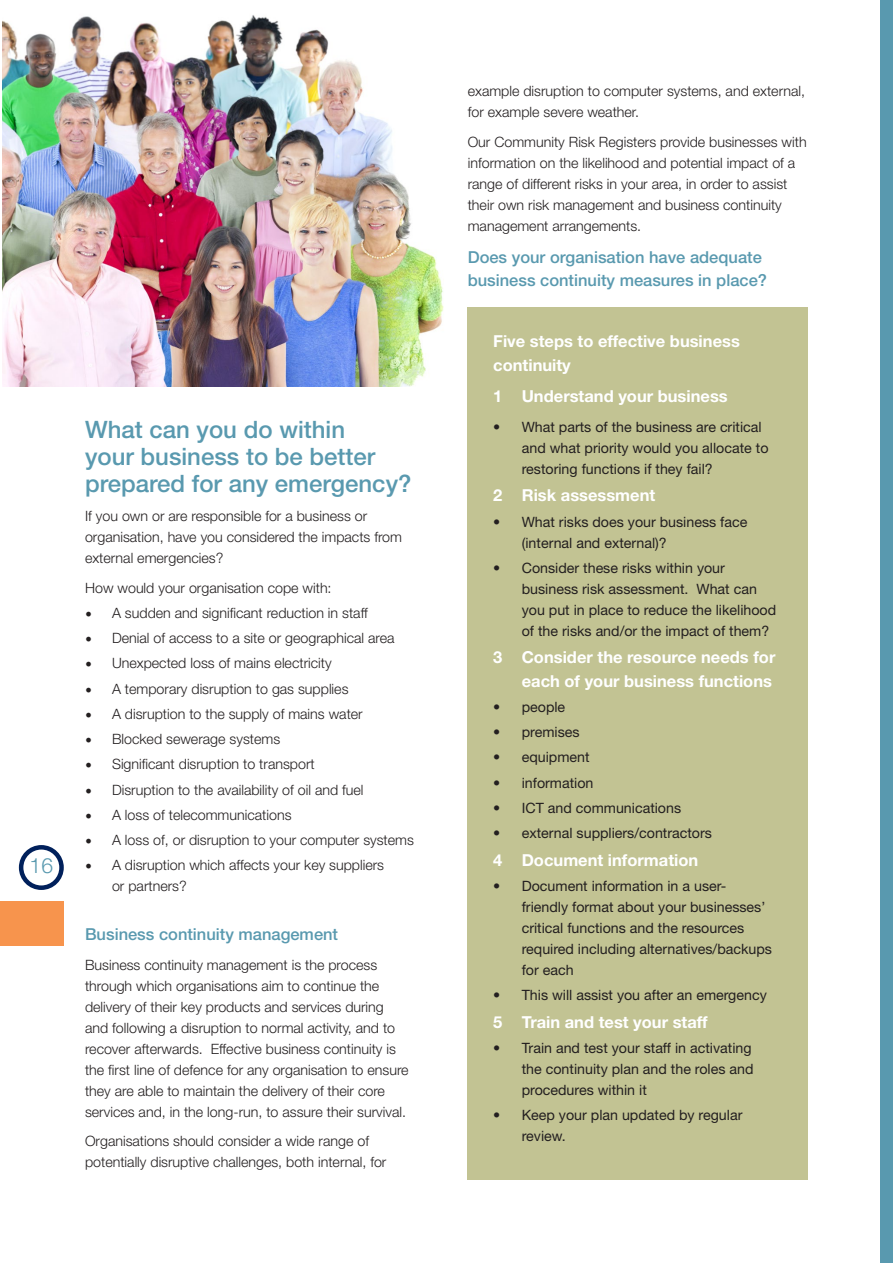
<style>
.page{position:relative;width:893px;height:1263px;background:#fff}
.page>*{position:absolute;margin:0;border:0;box-sizing:border-box;transform-origin:0 0}
.t1{font:500 24px/27px "Helvetica Neue LT";color:#5999af}
.t2{font:300 21px "Helvetica Neue LT";color:#5999af}
.t3{font:700 16.5px/23.2px "Helvetica Neue LT";color:#fff}
.t4{font:500 16.5px/23.2px "Helvetica Neue LT";color:#5999af}
.t5{font:300 14.25px/21px "Helvetica Neue LT";color:#231f20}
.t6{font:14.25px/21px "Helvetica Neue LT";color:#231f20}
.s1{font-family:"Minion Pro";font-weight:400;font-size:18px}
</style>
<div class="page">
<svg style="left:21px;top:847px;width:41px;height:41px"></svg>
<div style="left:19px;top:845px;width:45px;height:45px;border:4px solid #00205b;border-radius:50%"></div>
<div style="left:468px;top:307px;width:340px;height:873px;background:#c2c393"></div>
<img style="left:2px;top:15px;width:442px;height:372px">
<div style="left:0;top:901px;width:64px;height:45px;background:#f7944d"></div>
<div style="left:880px;top:0;width:13px;height:1263px;background:#5999af"></div>
<h2 class="t2" style="left:30px;top:853px;width:25px">16</h2>
<h1 class="t1" style="left:85px;top:415px;width:328px">What can you do within<br>your business to be better prepared for any emergency?</h1>
<p class="t5" style="left:85px;top:505px;width:319px">If you own or are responsible for a business or organisation, have you considered the impacts from external emergencies?</p>
<p class="t5" style="left:85px;top:577px;width:248px">How would your organisation cope with:</p>
<p class="t5" style="left:85px;top:602px;width:284px"><span class="s1">•</span> A sudden and significant reduction in staff</p>
<p class="t5" style="left:85px;top:627px;width:311px"><span class="s1">•</span> Denial of access to a site or geographical area</p>
<p class="t5" style="left:85px;top:652px;width:248px"><span class="s1">•</span> Unexpected loss of mains electricity</p>
<p class="t5" style="left:85px;top:678px;width:265px"><span class="s1">•</span> A temporary disruption to gas supplies</p>
<p class="t5" style="left:85px;top:703px;width:279px"><span class="s1">•</span> A disruption to the supply of mains water</p>
<p class="t5" style="left:85px;top:728px;width:197px"><span class="s1">•</span> Blocked sewerage systems</p>
<p class="t5" style="left:85px;top:753px;width:231px"><span class="s1">•</span> Significant disruption to transport</p>
<p class="t5" style="left:85px;top:779px;width:280px"><span class="s1">•</span> Disruption to the availability of oil and fuel</p>
<p class="t5" style="left:85px;top:804px;width:208px"><span class="s1">•</span> A loss of telecommunications</p>
<p class="t5" style="left:85px;top:829px;width:330px"><span class="s1">•</span> A loss of, or disruption to your computer systems</p>
<p class="t5" style="left:112px;top:854px;width:274px;text-indent:-27px"><span class="s1">•</span> A disruption which affects your key suppliers or partners?</p>
<p class="t4" style="left:85px;top:922px;width:255px">Business continuity management</p>
<p class="t5" style="left:85px;top:954px;width:325px">Business continuity management is the process through which organisations aim to continue the delivery of their key products and services during and following a disruption to normal activity, and to recover afterwards. Effective business continuity is the first line of defence for any organisation to ensure they are able to maintain the delivery of their core services and, in the long-run, to assure their survival.</p>
<p class="t5" style="left:85px;top:1130px;width:303px">Organisations should consider a wide range of potentially disruptive challenges, both internal, for</p>
<p class="t5" style="left:468px;top:80px;width:339px">example disruption to computer systems, and external, for example severe weather.</p>
<p class="t5" style="left:468px;top:131px;width:340px">Our Community Risk Registers provide businesses with information on the likelihood and potential impact of a range of different risks in your area, in order to assist their own risk management and business continuity management arrangements.</p>
<p class="t4" style="left:468px;top:245px;width:301px">Does your organisation have adequate business continuity measures in place?</p>
<p class="t3" style="left:493px;top:329px;width:248px">Five steps to effective business continuity</p>
<p class="t3" style="left:493px;top:384px;width:236px">1 Understand your business</p>
<p class="t6" style="left:522px;top:416px;width:248px;text-indent:-28px">• What parts of the business are critical and what priority would you allocate to restoring functions if they fail?</p>
<p class="t3" style="left:493px;top:483px;width:163px">2 Risk assessment</p>
<p class="t6" style="left:522px;top:511px;width:227px;text-indent:-28px">• What risks does your business face (internal and external)?</p>
<p class="t6" style="left:522px;top:557px;width:256px;text-indent:-28px">• Consider these risks within your business risk assessment. What can you put in place to reduce the likelihood of the risks and/or the impact of them?</p>
<p class="t3" style="left:493px;top:645px;width:284px;text-align:right">3 Consider the resource needs for each of your business functions</p>
<p class="t6" style="left:493px;top:696px;width:74px">• people</p>
<p class="t6" style="left:493px;top:721px;width:88px">• premises</p>
<p class="t6" style="left:493px;top:747px;width:98px">• equipment</p>
<p class="t6" style="left:493px;top:772px;width:102px">• information</p>
<p class="t6" style="left:493px;top:797px;width:189px">• ICT and communications</p>
<p class="t6" style="left:493px;top:822px;width:220px">• external suppliers/contractors</p>
<p class="t3" style="left:493px;top:848px;width:207px">4 Document information</p>
<p class="t6" style="left:522px;top:875px;width:252px;text-indent:-28px">• Document information in a user&shy;friendly format about your businesses’ critical functions and the resources required including alternatives/backups for each</p>
<p class="t6" style="left:493px;top:984px;width:275px">• This will assist you after an emergency</p>
<p class="t3" style="left:493px;top:1010px;width:216px">5 Train and test your staff</p>
<p class="t6" style="left:522px;top:1037px;width:233px;text-indent:-28px">• Train and test your staff in activating the continuity plan and the roles and procedures within it</p>
<p class="t6" style="left:522px;top:1104px;width:222px;text-indent:-28px">• Keep your plan updated by regular review.</p>
</div>
